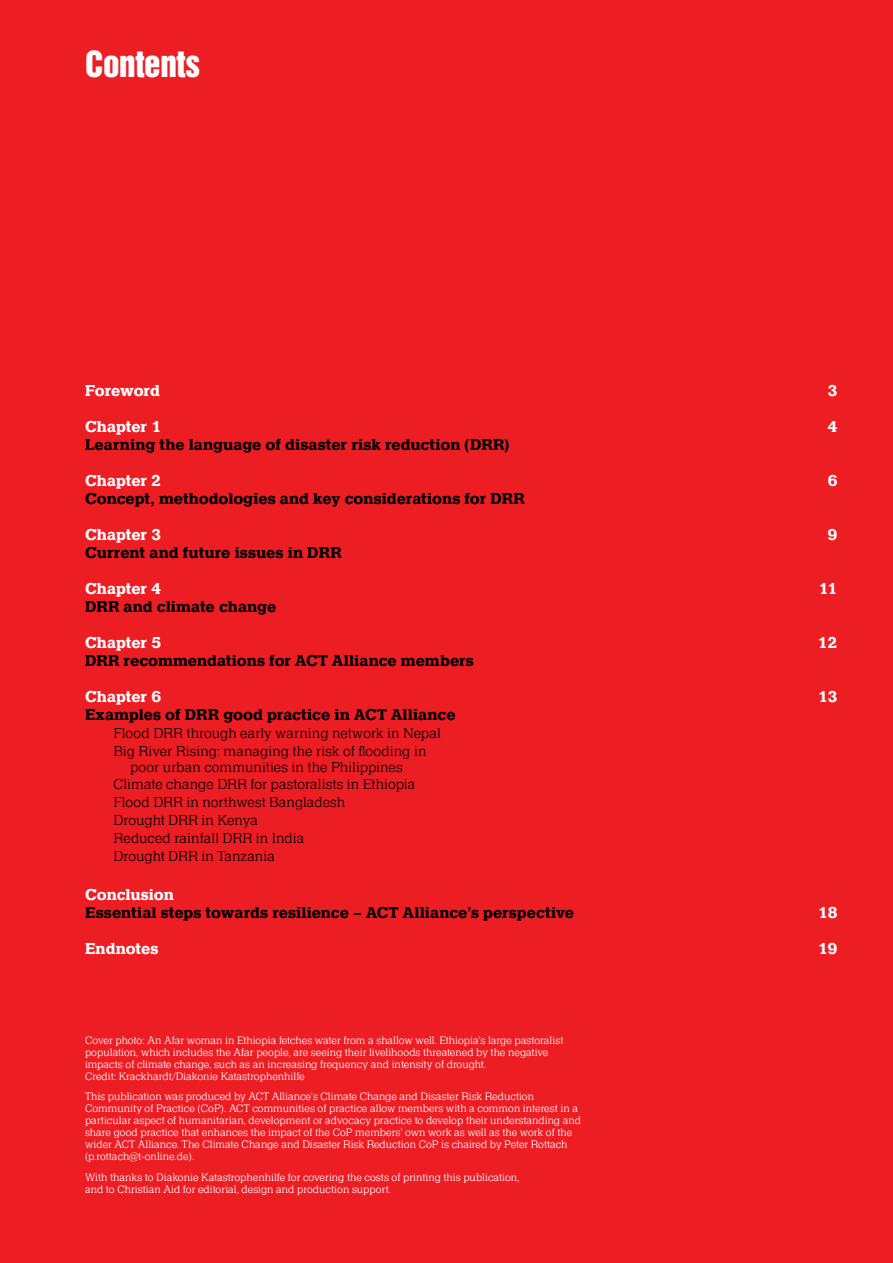
<style>
.page{position:relative;width:893px;height:1263px;background:#ed1d24}
.page>*{position:absolute;margin:0;border:0;box-sizing:border-box;transform-origin:0 0}
.t1{font:33px "Helvetica Inserat LT Pro";letter-spacing:-.01em;color:#fff}
.t2{font:700 16.5px "Quint URW";color:#000}
.t3{font:700 16.5px "Quint URW";letter-spacing:-.005em;color:#fff}
.t4{font:300 15px/17.9px "Quint URW";letter-spacing:.005em;color:#000}
.t5{font:300 11.25px/12px "Quint URW";color:#fff}
</style>
<div class="page">
<h1 class="t1" style="left:85px;top:45px;width:117px">CONTENTS</h1>
<h2 class="t3" style="left:85px;top:381px;width:76px">Foreword</h2>
<h2 class="t3" style="left:828px;top:381px;width:12px">3</h2>
<h2 class="t3" style="left:85px;top:417px;width:78px">Chapter 1</h2>
<h2 class="t3" style="left:828px;top:417px;width:12px">4</h2>
<h2 class="t2" style="left:85px;top:435px;width:426px">Learning the language of disaster risk reduction (DRR)</h2>
<h2 class="t3" style="left:85px;top:471px;width:78px">Chapter 2</h2>
<h2 class="t3" style="left:828px;top:471px;width:12px">6</h2>
<h2 class="t2" style="left:85px;top:489px;width:441px">Concept, methodologies and key considerations for DRR</h2>
<h2 class="t3" style="left:85px;top:525px;width:78px">Chapter 3</h2>
<h2 class="t3" style="left:828px;top:525px;width:12px">9</h2>
<h2 class="t2" style="left:85px;top:543px;width:258px">Current and future issues in DRR</h2>
<h2 class="t3" style="left:85px;top:579px;width:78px">Chapter 4</h2>
<h2 class="t3" style="left:819px;top:579px;width:21px">11</h2>
<h2 class="t2" style="left:85px;top:597px;width:193px">DRR and climate change</h2>
<h2 class="t3" style="left:85px;top:633px;width:78px">Chapter 5</h2>
<h2 class="t3" style="left:818px;top:633px;width:22px">12</h2>
<h2 class="t2" style="left:85px;top:651px;width:390px">DRR recommendations for ACT Alliance members</h2>
<h2 class="t3" style="left:85px;top:687px;width:78px">Chapter 6</h2>
<h2 class="t3" style="left:818px;top:687px;width:21px">13</h2>
<h2 class="t2" style="left:85px;top:705px;width:372px">Examples of DRR good practice in ACT Alliance</h2>
<h3 class="t4" style="left:114px;top:724px;width:329px">Flood DRR through early warning network in Nepal<br>Big River Rising: managing the risk of flooding in</h3>
<h3 class="t4" style="left:114px;top:758px;width:303px;text-indent:16px">poor urban communities in the Philippines Climate change DRR for pastoralists in Ethiopia Flood DRR in northwest Bangladesh<br>Drought DRR in Kenya<br>Reduced rainfall DRR in India<br>Drought DRR in Tanzania</h3>
<h2 class="t3" style="left:85px;top:885px;width:90px">Conclusion</h2>
<h2 class="t2" style="left:85px;top:903px;width:491px">Essential steps towards resilience – ACT Alliance’s perspective</h2>
<h2 class="t3" style="left:818px;top:903px;width:21px">18</h2>
<h2 class="t3" style="left:85px;top:939px;width:75px">Endnotes</h2>
<h2 class="t3" style="left:818px;top:939px;width:21px">19</h2>
<p class="t5" style="left:85px;top:1034px;width:480px">Cover photo: An Afar woman in Ethiopia fetches water from a shallow well. Ethiopia’s large pastoralist population, which includes the Afar people, are seeing their livelihoods threatened by the negative impacts of climate change, such as an increasing frequency and intensity of drought.<br>Credit: Krackhardt/Diakonie Katastrophenhilfe</p>
<p class="t5" style="left:85px;top:1091px;width:498px">This publication was produced by ACT Alliance’s Climate Change and Disaster Risk Reduction Community of Practice (CoP). ACT communities of practice allow members with a common interest in a particular aspect of humanitarian, development or advocacy practice to develop their understanding and share good practice that enhances the impact of the CoP members’ own work as well as the work of the wider ACT Alliance. The Climate Change and Disaster Risk Reduction CoP is chaired by Peter Rottach (p.rottach@t-online.de).</p>
<p class="t5" style="left:85px;top:1171px;width:436px">With thanks to Diakonie Katastrophenhilfe for covering the costs of printing this publication, and to Christian Aid for editorial, design and production support.</p>
</div>
